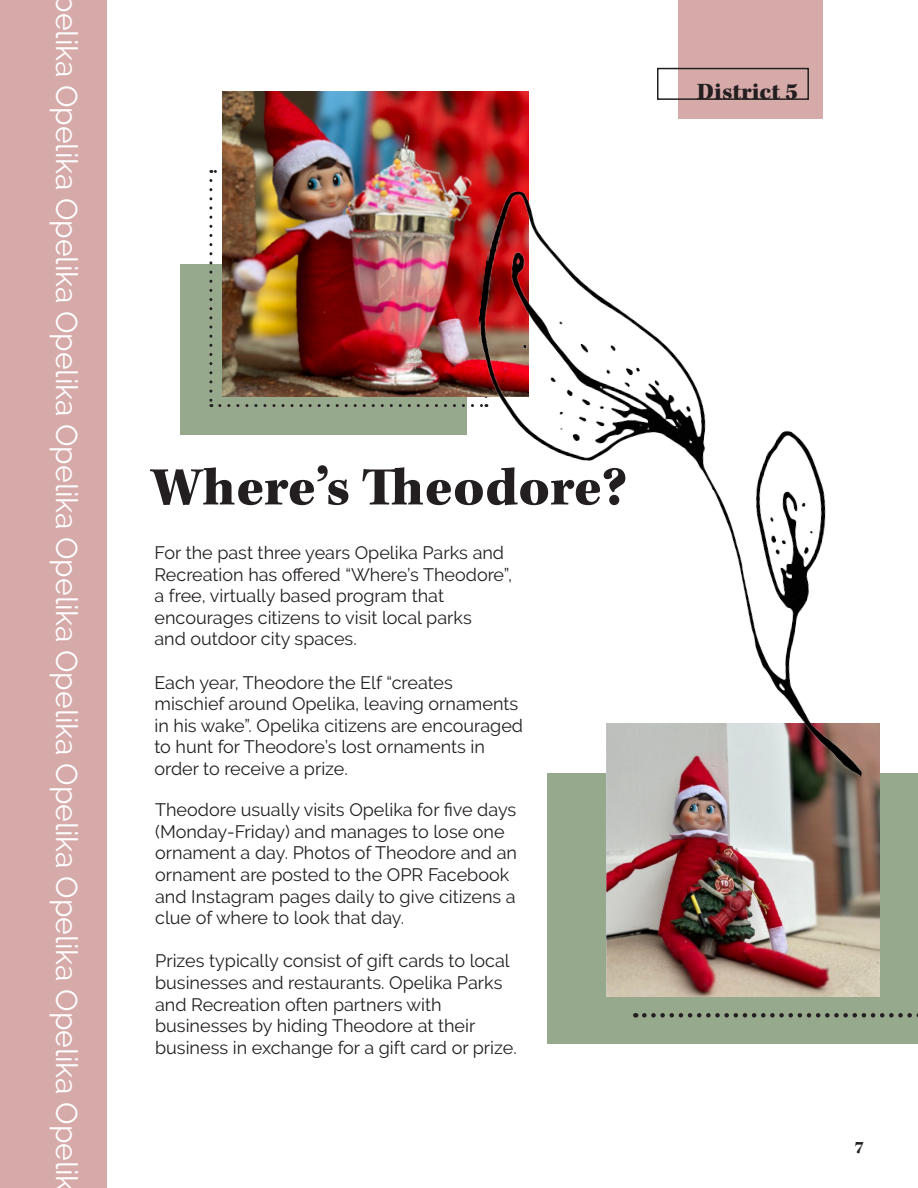
<style>
.page{position:relative;width:918px;height:1188px;background:#fff}
.page>*{position:absolute;margin:0;border:0;box-sizing:border-box;transform-origin:0 0}
.t1{font:900 55.5px "Kepler Std";letter-spacing:.005em;color:#231f20}
.t2{font:30px "Raleway";color:#fff}
.t3{font:900 24px "Kepler Std";letter-spacing:.005em;color:#231f20}
.t4{font:18px/21.6px "Raleway";color:#231f20}
.t5{font:900 18px "Kepler Std";color:#231f20}
</style>
<div class="page">
<div style="left:548px;top:773px;width:370px;height:270px;background:#97a98d"></div>
<div style="left:0;top:0;width:106px;height:1188px;background:#d6aaa9"></div>
<div style="left:678px;top:0;width:145px;height:118px;background:#d6aaa9"></div>
<div style="left:657px;top:68px;width:152px;height:32px;border:2px solid #231f20"></div>
<img style="left:607px;top:777px;width:272px;height:220px">
<div style="left:181px;top:265px;width:286px;height:170px;background:#97a98d"></div>
<svg style="left:209px;top:180px;width:3px;height:227px"></svg>
<svg style="left:220px;top:404px;width:209px;height:3px"></svg>
<svg style="left:211px;top:170px;width:12px;height:3px"></svg>
<img style="left:223px;top:92px;width:305px;height:304px">
<svg style="left:644px;top:1013px;width:274px;height:5px"></svg>
<img style="left:429px;top:189px;width:451px;height:588px">
<p class="t2" style="left:84px;top:-6px;width:1199px;rotate:90deg">pelika Opelika Opelika Opelika Opelika Opelika Opelika Opelika Opelika Opelika Opelik</p>
<p class="t3" style="left:697px;top:78px;width:102px">District 5</p>
<p class="t1" style="left:151px;top:455px;width:478px">Where’s Theodore?</p>
<p class="t4" style="left:154px;top:542px;width:359px">For the past three years Opelika Parks and<br>Recreation has offered “Where’s Theodore”,</p>
<p class="t4" style="left:154px;top:585px;width:291px">a free, virtually based program that</p>
<p class="t4" style="left:154px;top:607px;width:319px">encourages citizens to visit local parks</p>
<p class="t4" style="left:154px;top:628px;width:204px">and outdoor city spaces.</p>
<p class="t4" style="left:154px;top:671px;width:300px">Each year, Theodore the Elf “creates</p>
<p class="t4" style="left:154px;top:693px;width:370px">mischief around Opelika, leaving ornaments in his wake”. Opelika citizens are encouraged to hunt for Theodore’s lost ornaments in</p>
<p class="t4" style="left:154px;top:758px;width:195px">order to receive a prize.</p>
<p class="t4" style="left:155px;top:799px;width:363px">Theodore usually visits Opelika for five days (Monday-Friday) and manages to lose one ornament a day. Photos of Theodore and an ornament are posted to the OPR Facebook and Instagram pages daily to give citizens a clue of where to look that day.</p>
<p class="t4" style="left:155px;top:950px;width:356px">Prizes typically consist of gift cards to local businesses and restaurants. Opelika Parks and Recreation often partners with</p>
<p class="t4" style="left:155px;top:1015px;width:322px">businesses by hiding Theodore at their</p>
<p class="t4" style="left:155px;top:1037px;width:363px">business in exchange for a gift card or prize.</p>
<p class="t5" style="left:854px;top:1137px;width:11px">7</p>
</div>
